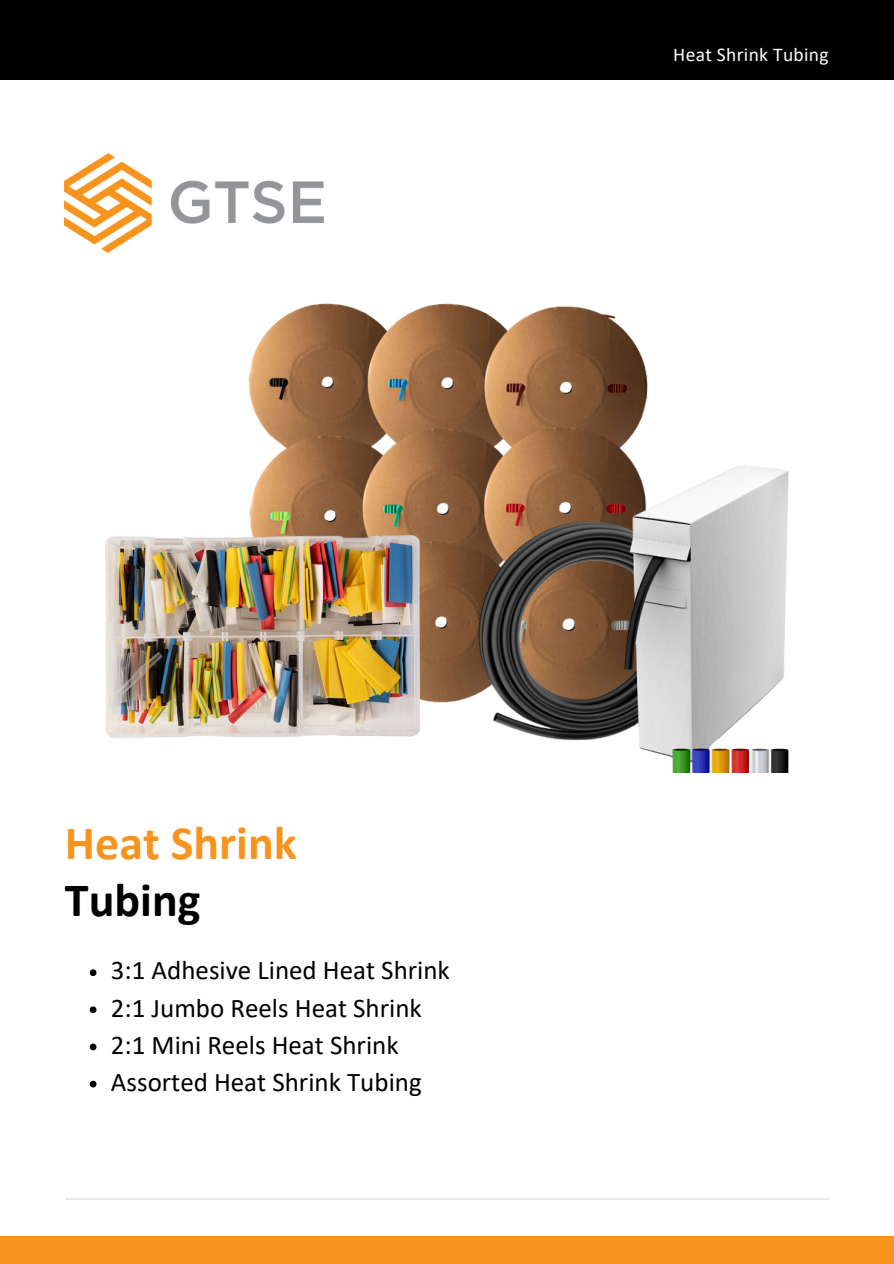
<style>
.page{position:relative;width:894px;height:1264px;background:#fff}
.page>*{position:absolute;margin:0;border:0;box-sizing:border-box;transform-origin:0 0}
.t1{font:700 48px/57.3px "Calibri";color:#f7941d}
.t2{font:27px "Calibri";color:#000}
.t3{font:19.5px "Calibri";letter-spacing:.015em;color:#fff}
.s1{color:#000}
</style>
<div class="page">
<div style="left:0;top:0;width:893px;height:79px;background:#000"></div>
<hr style="left:65px;top:1197px;width:763px;height:2px;background:#e9e9e9">
<img style="left:65px;top:154px;width:259px;height:99px">
<div style="left:0;top:1236px;width:893px;height:27px;background:#f7941d"></div>
<img style="left:248px;top:303px;width:400px;height:400px">
<img style="left:474px;top:450px;width:315px;height:322px">
<img style="left:105px;top:512px;width:335px;height:226px">
<svg style="left:90px;top:969px;width:6px;height:7px"></svg>
<svg style="left:90px;top:1006px;width:6px;height:7px"></svg>
<svg style="left:90px;top:1043px;width:6px;height:7px"></svg>
<svg style="left:90px;top:1080px;width:6px;height:7px"></svg>
<p class="t3" style="left:673px;top:46px;width:157px">Heat Shrink Tubing</p>
<p class="t1" style="left:65px;top:817px;width:233px">Heat Shrink<br><span class="s1">Tubing</span></p>
<p class="t2" style="left:111px;top:959px;width:340px">3:1 Adhesive Lined Heat Shrink</p>
<p class="t2" style="left:111px;top:996px;width:312px">2:1 Jumbo Reels Heat Shrink</p>
<p class="t2" style="left:111px;top:1033px;width:289px">2:1 Mini Reels Heat Shrink</p>
<p class="t2" style="left:111px;top:1070px;width:312px">Assorted Heat Shrink Tubing</p>
</div>
